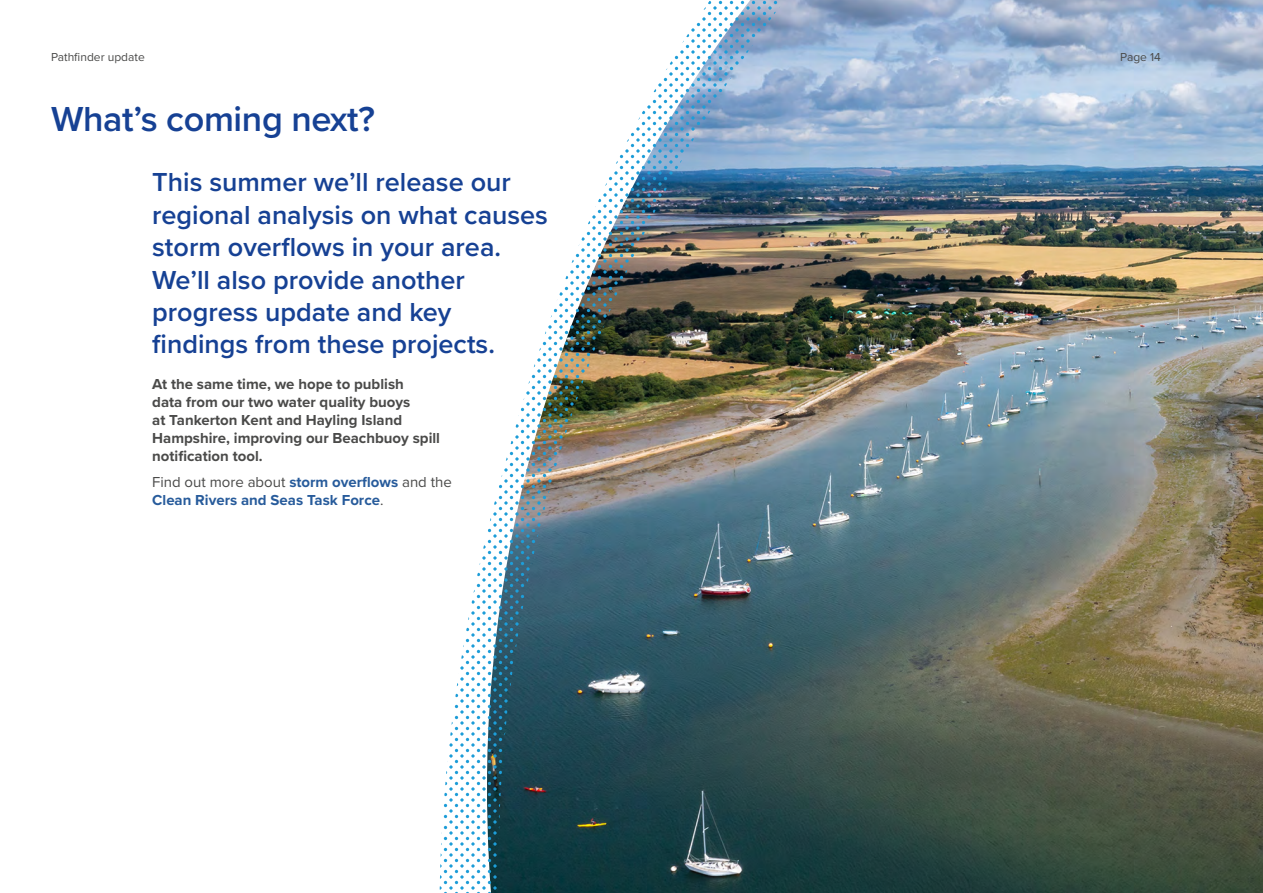
<style>
.page{position:relative;width:1263px;height:893px;background:#fff}
.page>*{position:absolute;margin:0;border:0;box-sizing:border-box;transform-origin:0 0}
.t1{font:600 36px "Proxima Nova";letter-spacing:-.01em;color:#164194}
.t2{font:600 27px/32.4px "Proxima Nova";color:#164194}
.t3{font:700 15px/18px "Proxima Nova";color:#4a4a49}
.t4{font:700 15px/18px "Proxima Nova";color:#275b9b}
.t5{font:12px "Proxima Nova";color:#4a4a49}
.s1{font-weight:400;color:#4a4a49}
</style>
<div class="page">
<img style="left:881px;top:0;width:382px;height:893px">
<img style="left:439px;top:0;width:442px;height:893px">
<p class="t5" style="left:51px;top:48px;width:95px">Pathfinder update</p>
<p class="t5" style="left:1120px;top:48px;width:42px">Page 14</p>
<h1 class="t1" style="left:51px;top:92px;width:325px">What’s coming next?</h1>
<p class="t2" style="left:152px;top:165px;width:397px">This summer we’ll release our regional analysis on what causes storm overflows in your area.<br>We’ll also provide another progress update and key findings from these projects.</p>
<p class="t3" style="left:152px;top:374px;width:289px">At the same time, we hope to publish<br>data from our two water quality buoys<br>at Tankerton Kent and Hayling Island Hampshire, improving our Beachbuoy spill notification tool.</p>
<p class="t4" style="left:152px;top:473px;width:301px"><span class="s1">Find out more about</span> storm overflows <span class="s1">and the<br></span>Clean Rivers and Seas Task Force<span class="s1">.</span></p>
</div>
